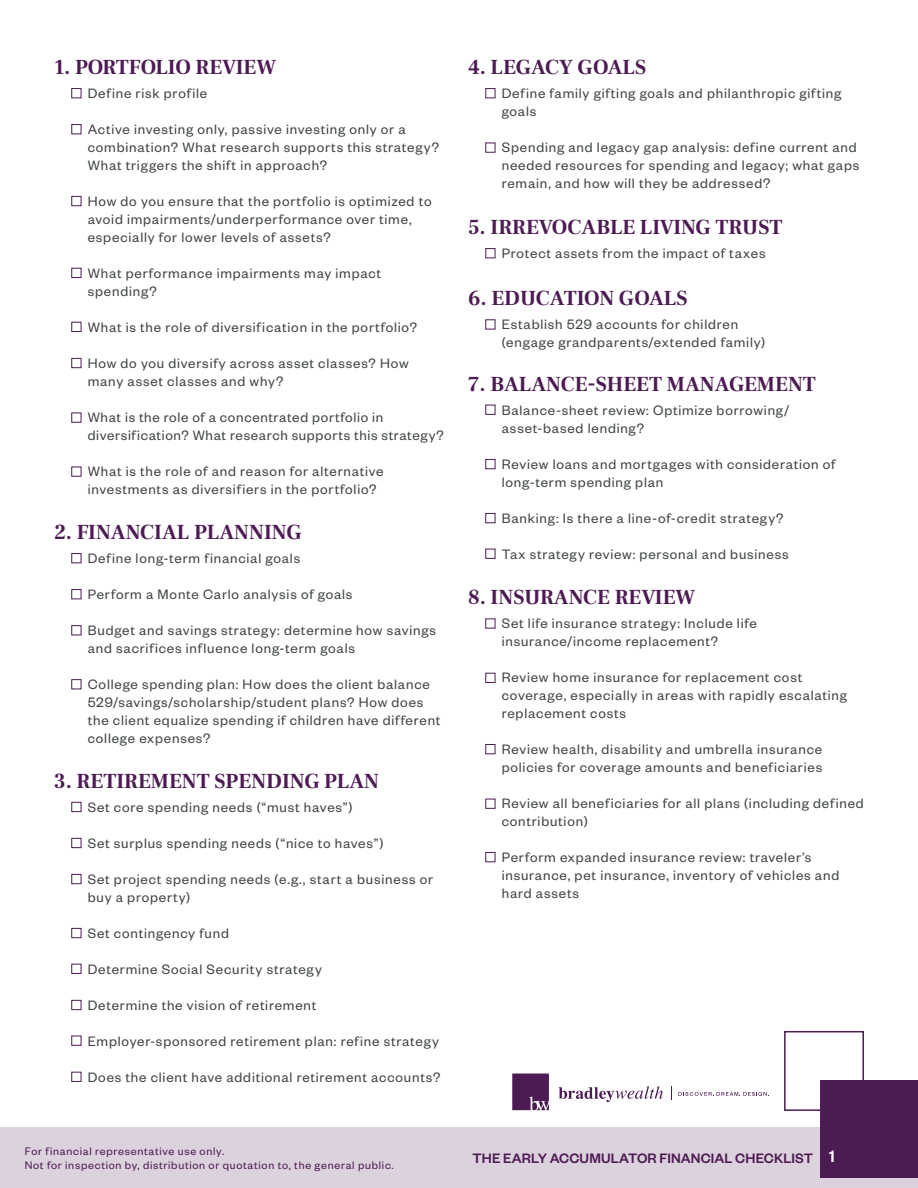
<style>
.page{position:relative;width:918px;height:1188px;background:#fff}
.page>*{position:absolute;margin:0;border:0;box-sizing:border-box;transform-origin:0 0}
.t1{font:700 21px "Frank Ruhl Libre";color:#4d1b53}
.t2{font:500 18px "Founders Grotesk";color:#fff}
.t3{font:15px/18px "Founders Grotesk";letter-spacing:.055em;color:#404645}
.t4{font:500 15px "Founders Grotesk";letter-spacing:.01em;color:#4d1b53}
.t5{font:12px "Founders Grotesk";letter-spacing:.06em;color:#4d1b53}
</style>
<div class="page">
<div style="left:0;top:1128px;width:918px;height:60px;background:#dcd2dd"></div>
<div style="left:820px;top:1080px;width:98px;height:98px;background:#4d1b53"></div>
<div style="left:784px;top:1031px;width:80px;height:80px;border:2px solid #4d1b53"></div>
<div style="left:71px;top:88px;width:10px;height:10px;background:#fff;border:1px solid #4d1b53"></div>
<div style="left:485px;top:88px;width:10px;height:10px;background:#fff;border:1px solid #4d1b53"></div>
<div style="left:485px;top:405px;width:10px;height:10px;background:#fff;border:1px solid #4d1b53"></div>
<div style="left:485px;top:618px;width:10px;height:11px;background:#fff;border:1px solid #4d1b53"></div>
<div style="left:485px;top:319px;width:10px;height:10px;background:#fff;border:1px solid #4d1b53"></div>
<div style="left:485px;top:248px;width:10px;height:10px;background:#fff;border:1px solid #4d1b53"></div>
<div style="left:71px;top:553px;width:10px;height:10px;background:#fff;border:1px solid #4d1b53"></div>
<div style="left:71px;top:802px;width:10px;height:10px;background:#fff;border:1px solid #4d1b53"></div>
<div style="left:71px;top:124px;width:10px;height:10px;background:#fff;border:1px solid #4d1b53"></div>
<div style="left:485px;top:143px;width:10px;height:10px;background:#fff;border:1px solid #4d1b53"></div>
<div style="left:485px;top:459px;width:10px;height:10px;background:#fff;border:1px solid #4d1b53"></div>
<div style="left:485px;top:673px;width:10px;height:10px;background:#fff;border:1px solid #4d1b53"></div>
<div style="left:485px;top:513px;width:10px;height:10px;background:#fff;border:1px solid #4d1b53"></div>
<div style="left:485px;top:744px;width:10px;height:10px;background:#fff;border:1px solid #4d1b53"></div>
<div style="left:485px;top:799px;width:10px;height:10px;background:#fff;border:1px solid #4d1b53"></div>
<div style="left:485px;top:852px;width:10px;height:10px;background:#fff;border:1px solid #4d1b53"></div>
<div style="left:485px;top:549px;width:10px;height:10px;background:#fff;border:1px solid #4d1b53"></div>
<div style="left:71px;top:589px;width:10px;height:10px;background:#fff;border:1px solid #4d1b53"></div>
<div style="left:71px;top:838px;width:10px;height:10px;background:#fff;border:1px solid #4d1b53"></div>
<div style="left:71px;top:196px;width:10px;height:10px;background:#fff;border:1px solid #4d1b53"></div>
<div style="left:71px;top:625px;width:10px;height:10px;background:#fff;border:1px solid #4d1b53"></div>
<div style="left:71px;top:874px;width:10px;height:10px;background:#fff;border:1px solid #4d1b53"></div>
<div style="left:71px;top:268px;width:10px;height:10px;background:#fff;border:1px solid #4d1b53"></div>
<div style="left:71px;top:679px;width:10px;height:10px;background:#fff;border:1px solid #4d1b53"></div>
<div style="left:71px;top:928px;width:10px;height:10px;background:#fff;border:1px solid #4d1b53"></div>
<div style="left:71px;top:964px;width:10px;height:10px;background:#fff;border:1px solid #4d1b53"></div>
<div style="left:71px;top:1000px;width:10px;height:10px;background:#fff;border:1px solid #4d1b53"></div>
<div style="left:71px;top:1036px;width:10px;height:10px;background:#fff;border:1px solid #4d1b53"></div>
<div style="left:71px;top:1072px;width:10px;height:10px;background:#fff;border:1px solid #4d1b53"></div>
<div style="left:71px;top:322px;width:10px;height:10px;background:#fff;border:1px solid #4d1b53"></div>
<div style="left:71px;top:358px;width:10px;height:10px;background:#fff;border:1px solid #4d1b53"></div>
<div style="left:71px;top:413px;width:10px;height:10px;background:#fff;border:1px solid #4d1b53"></div>
<div style="left:71px;top:467px;width:10px;height:10px;background:#fff;border:1px solid #4d1b53"></div>
<svg style="left:679px;top:1092px;width:90px;height:4px"></svg>
<svg style="left:512px;top:1074px;width:37px;height:36px"></svg>
<svg style="left:559px;top:1086px;width:104px;height:16px"></svg>
<p class="t1" style="left:54px;top:54px;width:223px">1. PORTFOLIO REVIEW</p>
<p class="t1" style="left:468px;top:54px;width:180px">4. LEGACY GOALS</p>
<p class="t3" style="left:88px;top:83px;width:121px">Define risk profile</p>
<p class="t3" style="left:88px;top:119px;width:320px">Active investing only, passive investing only or a</p>
<p class="t3" style="left:88px;top:137px;width:353px">combination? What research supports this strategy?<br>What triggers the shift in approach?</p>
<p class="t3" style="left:88px;top:191px;width:345px">How do you ensure that the portfolio is optimized to avoid impairments/underperformance over time,</p>
<p class="t3" style="left:88px;top:227px;width:244px">especially for lower levels of assets?</p>
<p class="t3" style="left:88px;top:263px;width:295px">What performance impairments may impact</p>
<p class="t3" style="left:88px;top:281px;width:70px">spending?</p>
<p class="t3" style="left:88px;top:317px;width:331px">What is the role of diversification in the portfolio?</p>
<p class="t3" style="left:88px;top:353px;width:322px">How do you diversify across asset classes? How</p>
<p class="t3" style="left:88px;top:371px;width:197px">many asset classes and why?</p>
<p class="t3" style="left:88px;top:407px;width:297px">What is the role of a concentrated portfolio in</p>
<p class="t3" style="left:88px;top:425px;width:358px">diversification? What research supports this strategy?</p>
<p class="t3" style="left:88px;top:461px;width:297px">What is the role of and reason for alternative</p>
<p class="t3" style="left:88px;top:479px;width:290px">investments as diversifiers in the portfolio?</p>
<p class="t1" style="left:54px;top:519px;width:249px">2. FINANCIAL PLANNING</p>
<p class="t3" style="left:88px;top:548px;width:214px">Define long-term financial goals</p>
<p class="t3" style="left:88px;top:584px;width:266px">Perform a Monte Carlo analysis of goals</p>
<p class="t3" style="left:88px;top:620px;width:350px">Budget and savings strategy: determine how savings and sacrifices influence long-term goals</p>
<p class="t3" style="left:88px;top:674px;width:354px">College spending plan: How does the client balance 529/savings/scholarship/student plans? How does the client equalize spending if children have different college expenses?</p>
<p class="t1" style="left:54px;top:768px;width:327px">3. RETIREMENT SPENDING PLAN</p>
<p class="t3" style="left:88px;top:797px;width:266px">Set core spending needs (“must haves”)</p>
<p class="t3" style="left:88px;top:833px;width:297px">Set surplus spending needs (“nice to haves”)</p>
<p class="t3" style="left:88px;top:869px;width:347px">Set project spending needs (e.g., start a business or buy a property)</p>
<p class="t3" style="left:88px;top:923px;width:143px">Set contingency fund</p>
<p class="t3" style="left:88px;top:959px;width:236px">Determine Social Security strategy</p>
<p class="t3" style="left:88px;top:995px;width:230px">Determine the vision of retirement</p>
<p class="t3" style="left:88px;top:1031px;width:353px">Employer-sponsored retirement plan: refine strategy</p>
<p class="t3" style="left:88px;top:1067px;width:354px">Does the client have additional retirement accounts?</p>
<p class="t3" style="left:502px;top:83px;width:341px">Define family gifting goals and philanthropic gifting goals</p>
<p class="t3" style="left:502px;top:137px;width:359px">Spending and legacy gap analysis: define current and needed resources for spending and legacy; what gaps remain, and how will they be addressed?</p>
<p class="t1" style="left:468px;top:214px;width:316px">5. IRREVOCABLE LIVING TRUST</p>
<p class="t3" style="left:502px;top:243px;width:265px">Protect assets from the impact of taxes</p>
<p class="t1" style="left:468px;top:286px;width:221px">6. EDUCATION GOALS</p>
<p class="t3" style="left:502px;top:315px;width:238px">Establish 529 accounts for children</p>
<p class="t3" style="left:502px;top:333px;width:265px">(engage grandparents/extended family)</p>
<p class="t1" style="left:468px;top:371px;width:349px">7. BALANCE-SHEET MANAGEMENT</p>
<p class="t3" style="left:502px;top:400px;width:289px">Balance-sheet review: Optimize borrowing/</p>
<p class="t3" style="left:502px;top:418px;width:144px">asset-based lending?</p>
<p class="t3" style="left:502px;top:454px;width:335px">Review loans and mortgages with consideration of long-term spending plan</p>
<p class="t3" style="left:502px;top:508px;width:283px">Banking: Is there a line-of-credit strategy?</p>
<p class="t3" style="left:502px;top:544px;width:288px">Tax strategy review: personal and business</p>
<p class="t1" style="left:468px;top:585px;width:229px">8. INSURANCE REVIEW</p>
<p class="t3" style="left:502px;top:614px;width:256px">Set life insurance strategy: Include life</p>
<p class="t3" style="left:502px;top:632px;width:218px">insurance/income replacement?</p>
<p class="t3" style="left:502px;top:668px;width:302px">Review home insurance for replacement cost</p>
<p class="t3" style="left:502px;top:686px;width:347px">coverage, especially in areas with rapidly escalating replacement costs</p>
<p class="t3" style="left:502px;top:740px;width:322px">Review health, disability and umbrella insurance</p>
<p class="t3" style="left:502px;top:758px;width:322px">policies for coverage amounts and beneficiaries</p>
<p class="t3" style="left:502px;top:794px;width:364px">Review all beneficiaries for all plans (including defined contribution)</p>
<p class="t3" style="left:502px;top:848px;width:311px">Perform expanded insurance review: traveler’s</p>
<p class="t3" style="left:502px;top:866px;width:339px">insurance, pet insurance, inventory of vehicles and hard assets</p>
<p class="t5" style="left:25px;top:1144px;width:201px">For financial representative use only.</p>
<p class="t5" style="left:25px;top:1158px;width:370px">Not for inspection by, distribution or quotation to, the general public.</p>
<p class="t4" style="left:473px;top:1149px;width:342px">THE EARLY ACCUMULATOR FINANCIAL CHECKLIST</p>
<p class="t2" style="left:829px;top:1145px;width:7px">1</p>
</div>
